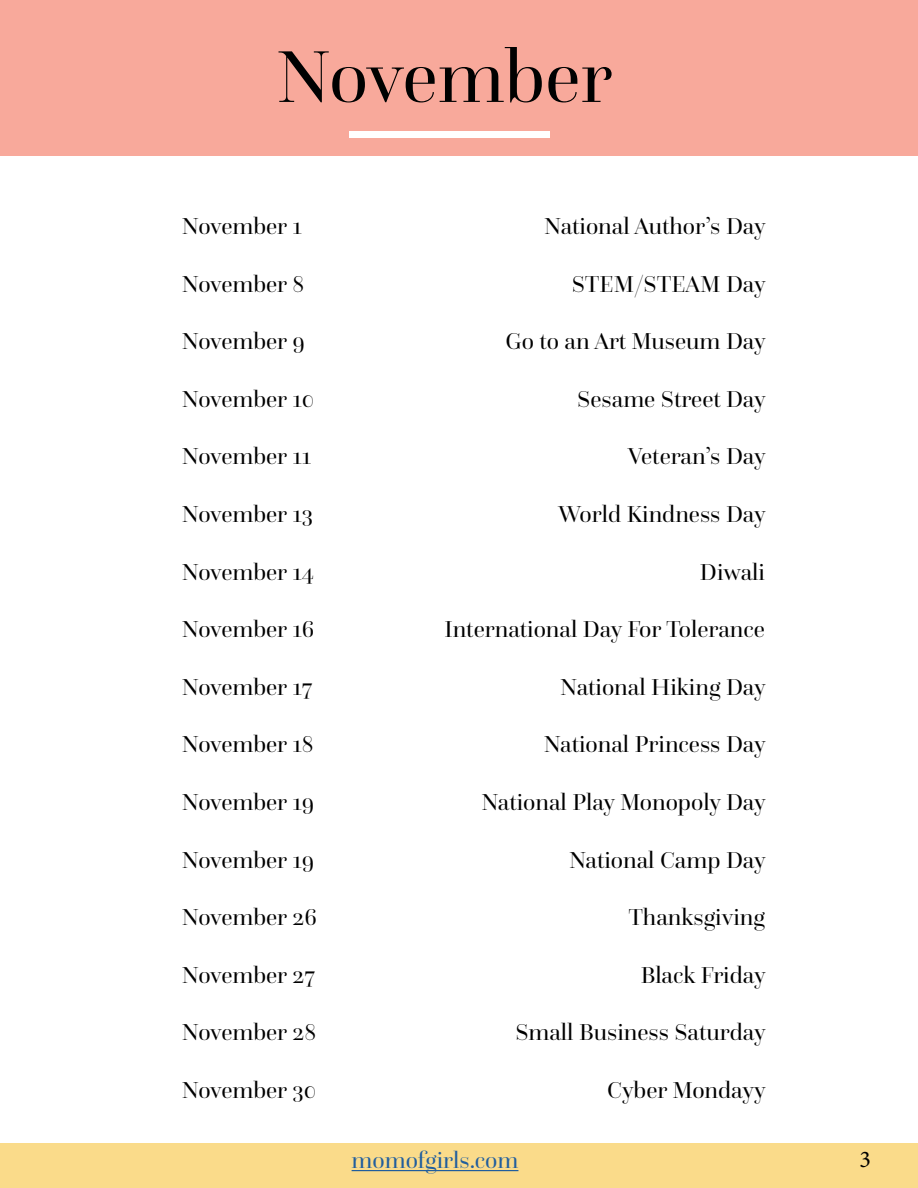
<style>
.page{position:relative;width:918px;height:1188px;background:#fff}
.page>*{position:absolute;margin:0;border:0;box-sizing:border-box;transform-origin:0 0}
.t1{font:76.5px "Questa Grande";color:#000101}
.t2{font:24px "Questa Grande";color:#000}
.t3{font:24px "Questa Grande";color:#215e9e}
.t4{font:24px "Minion Pro";color:#000}
</style>
<div class="page">
<div style="left:0;top:0;width:918px;height:155px;background:#f8a99b"></div>
<div style="left:349px;top:131px;width:200px;height:7px;background:#fff"></div>
<div style="left:0;top:1143px;width:918px;height:45px;background:#fadb8a"></div>
<hr style="left:352px;top:1170px;width:166px;height:1px;background:#215e9e">
<h1 class="t1" style="left:276px;top:31px;width:338px">November</h1>
<p class="t2" style="left:182px;top:212px;width:122px">November 1</p>
<p class="t2" style="left:544px;top:212px;width:223px">National Author’s Day</p>
<p class="t2" style="left:182px;top:269px;width:124px">November 8</p>
<p class="t2" style="left:572px;top:269px;width:195px">STEM/STEAM Day</p>
<p class="t2" style="left:182px;top:327px;width:124px">November 9</p>
<p class="t2" style="left:506px;top:327px;width:261px">Go to an Art Museum Day</p>
<p class="t2" style="left:182px;top:385px;width:134px">November 10</p>
<p class="t2" style="left:577px;top:385px;width:190px">Sesame Street Day</p>
<p class="t2" style="left:182px;top:442px;width:131px">November 11</p>
<p class="t2" style="left:628px;top:442px;width:139px">Veteran’s Day</p>
<p class="t2" style="left:182px;top:500px;width:133px">November 13</p>
<p class="t2" style="left:559px;top:500px;width:208px">World Kindness Day</p>
<p class="t2" style="left:182px;top:557px;width:134px">November 14</p>
<p class="t2" style="left:700px;top:557px;width:67px">Diwali</p>
<p class="t2" style="left:182px;top:615px;width:134px">November 16</p>
<p class="t2" style="left:444px;top:615px;width:322px">International Day For Tolerance</p>
<p class="t2" style="left:182px;top:673px;width:132px">November 17</p>
<p class="t2" style="left:560px;top:673px;width:207px">National Hiking Day</p>
<p class="t2" style="left:182px;top:730px;width:133px">November 18</p>
<p class="t2" style="left:544px;top:730px;width:223px">National Princess Day</p>
<p class="t2" style="left:182px;top:788px;width:134px">November 19</p>
<p class="t2" style="left:481px;top:788px;width:286px">National Play Monopoly Day</p>
<p class="t2" style="left:182px;top:845px;width:134px">November 19</p>
<p class="t2" style="left:569px;top:845px;width:198px">National Camp Day</p>
<p class="t2" style="left:182px;top:903px;width:137px">November 26</p>
<p class="t2" style="left:628px;top:903px;width:138px">Thanksgiving</p>
<p class="t2" style="left:182px;top:961px;width:135px">November 27</p>
<p class="t2" style="left:641px;top:961px;width:126px">Black Friday</p>
<p class="t2" style="left:182px;top:1018px;width:136px">November 28</p>
<p class="t2" style="left:515px;top:1018px;width:252px">Small Business Saturday</p>
<p class="t2" style="left:182px;top:1076px;width:136px">November 30</p>
<p class="t2" style="left:607px;top:1076px;width:160px">Cyber Mondayy</p>
<p class="t3" style="left:352px;top:1146px;width:168px">momofgirls.com</p>
<p class="t4" style="left:860px;top:1143px;width:13px">3</p>
</div>
